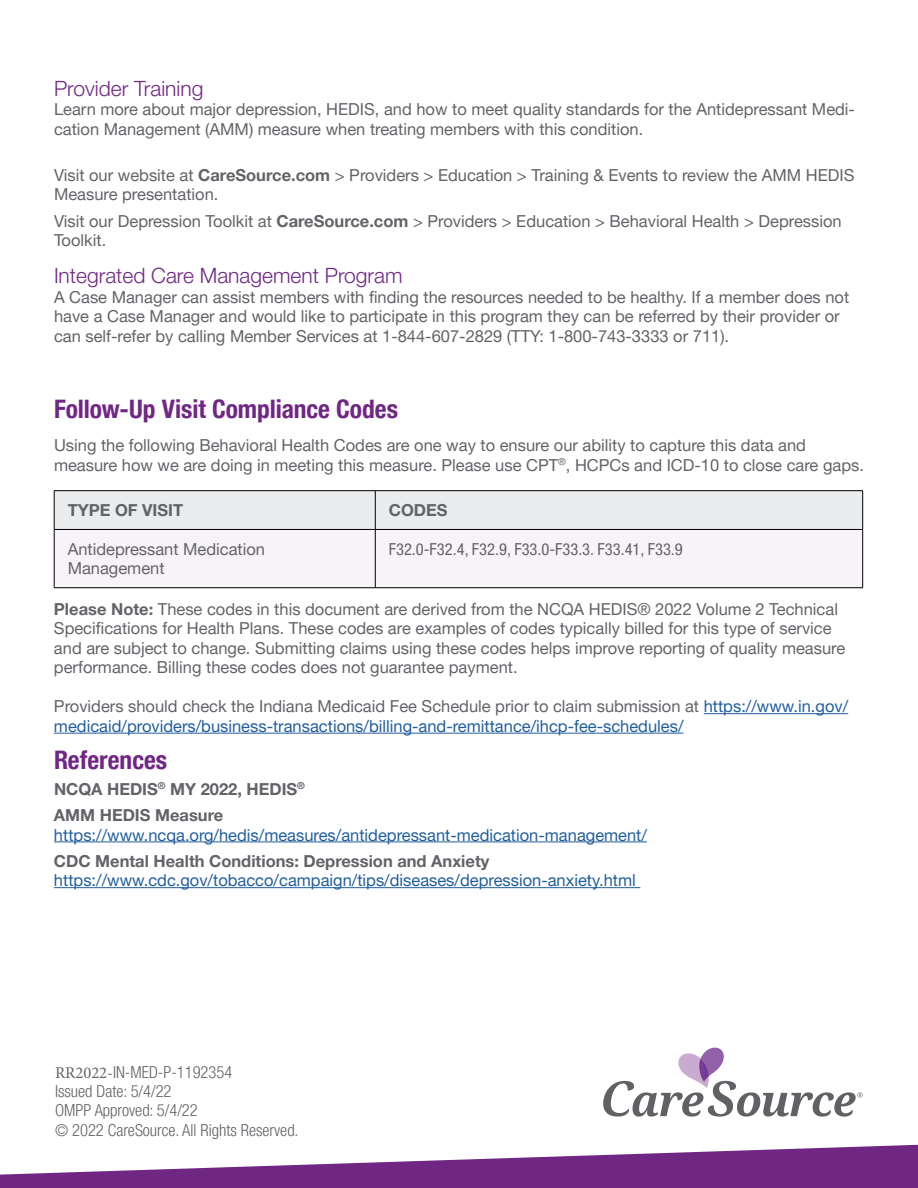
<style>
.page{position:relative;width:918px;height:1188px;background:#fff}
.page>*{position:absolute;margin:0;border:0;box-sizing:border-box;transform-origin:0 0}
.t1{font:700 condensed 25.5px "Helvetica Neue LT Pro";color:#702784}
.t2{font:300 21px "Helvetica Neue LT Pro";color:#702784}
.t3{font:16.5px/19.5px "Helvetica Neue LT Pro";color:#626368}
.t4{font:16.5px/19.5px "Helvetica Neue LT Pro";color:#215e9e}
.t5{font:700 16.5px/26.2px "Helvetica Neue LT Pro";color:#626368}
.t6{font:300 condensed 16.5px/19.5px "Helvetica Neue LT Pro";color:#626368}
.t7{font:condensed 16.5px "Helvetica Neue LT Pro";color:#626368}
.s1{font-weight:700}
.s2{color:#626368}
.s3{font-family:"Minion Pro";font-weight:400;font-stretch:normal}
</style>
<div class="page">
<svg style="left:603px;top:1048px;width:260px;height:69px"></svg>
<svg style="left:0;top:1145px;width:918px;height:43px"></svg>
<hr style="left:704px;top:713px;width:144px;height:1px;background:#215e9e">
<hr style="left:54px;top:733px;width:630px;height:1px;background:#215e9e">
<hr style="left:54px;top:842px;width:593px;height:1px;background:#215e9e">
<hr style="left:54px;top:887px;width:586px;height:1px;background:#215e9e">
<div style="left:55px;top:491px;width:807px;height:38px;background:#ebeced"></div>
<div style="left:55px;top:530px;width:807px;height:57px;background:#f7f3f9"></div>
<hr style="left:54px;top:490px;width:321px;height:1px;background:#000">
<hr style="left:54px;top:491px;width:1px;height:38px;background:#000">
<hr style="left:375px;top:490px;width:488px;height:1px;background:#000">
<hr style="left:375px;top:491px;width:1px;height:38px;background:#000">
<hr style="left:862px;top:491px;width:1px;height:38px;background:#000">
<hr style="left:54px;top:529px;width:321px;height:1px;background:#000">
<hr style="left:54px;top:530px;width:1px;height:58px;background:#000">
<hr style="left:375px;top:529px;width:488px;height:1px;background:#000">
<hr style="left:375px;top:530px;width:1px;height:58px;background:#000">
<hr style="left:862px;top:530px;width:1px;height:58px;background:#000">
<hr style="left:54px;top:587px;width:321px;height:1px;background:#000">
<hr style="left:375px;top:587px;width:488px;height:1px;background:#000">
<p class="t2" style="left:54px;top:76px;width:151px">Provider Training</p>
<p class="t3" style="left:54px;top:99px;width:803px">Learn more about major depression, HEDIS, and how to meet quality standards for the Antidepressant Medi&shy;cation Management (AMM) measure when treating members with this condition.</p>
<p class="t3" style="left:54px;top:165px;width:802px">Visit our website at <span class="s1">CareSource.com</span> &gt; Providers &gt; Education &gt; Training &amp; Events to review the AMM HEDIS<br>Measure presentation.</p>
<p class="t3" style="left:54px;top:210px;width:789px">Visit our Depression Toolkit at <span class="s1">CareSource.com</span> &gt; Providers &gt; Education &gt; Behavioral Health &gt; Depression<br>Toolkit.</p>
<p class="t2" style="left:54px;top:263px;width:350px">Integrated Care Management Program</p>
<p class="t3" style="left:54px;top:287px;width:797px">A Case Manager can assist members with finding the resources needed to be healthy. If a member does not have a Case Manager and would like to participate in this program they can be referred by their provider or can self-refer by calling Member Services at 1-844-607-2829 (TTY: 1-800-743-3333 or 711).</p>
<h1 class="t1" style="left:54px;top:394px;width:346px">Follow-Up Visit Compliance Codes</h1>
<p class="t3" style="left:54px;top:435px;width:811px">Using the following Behavioral Health Codes are one way to ensure our ability to capture this data and measure how we are doing in meeting this measure. Please use CPT<sup>®</sup>, HCPCs and ICD-10 to close care gaps.</p>
<p class="t5" style="left:68px;top:497px;width:117px">TYPE OF VISIT</p>
<p class="t5" style="left:389px;top:497px;width:60px">CODES</p>
<p class="t3" style="left:68px;top:539px;width:199px">Antidepressant Medication<br>Management</p>
<p class="t7" style="left:389px;top:539px;width:296px">F32.0-F32.4, F32.9, F33.0-F33.3. F33.41, F33.9</p>
<p class="t3" style="left:54px;top:599px;width:793px"><span class="s1">Please Note:</span> These codes in this document are derived from the NCQA HEDIS® 2022 Volume 2 Technical Specifications for Health Plans. These codes are examples of codes typically billed for this type of service and are subject to change. Submitting claims using these codes helps improve reporting of quality measure performance. Billing these codes does not guarantee payment.</p>
<p class="t4" style="left:54px;top:696px;width:796px"><span class="s2">Providers should check the Indiana Medicaid Fee Schedule prior to claim submission at</span> https://www.in.gov/ medicaid/providers/business-transactions/billing-and-remittance/ihcp-fee-schedules/</p>
<h1 class="t1" style="left:54px;top:744px;width:115px">References</h1>
<p class="t5" style="left:54px;top:776px;width:253px">NCQA HEDIS<sup>®</sup> MY 2022, HEDIS<sup>®<br></sup>AMM HEDIS Measure</p>
<p class="t4" style="left:54px;top:825px;width:595px">https://www.ncqa.org/hedis/measures/antidepressant-medication-management/</p>
<p class="t5" style="left:54px;top:848px;width:437px">CDC Mental Health Conditions: Depression and Anxiety</p>
<p class="t4" style="left:54px;top:870px;width:583px">https://www.cdc.gov/tobacco/campaign/tips/diseases/depression-anxiety.html</p>
<p class="t6" style="left:55px;top:1062px;width:245px"><span class="s3">RR2022-</span>IN-MED-P-1192354<br>Issued Date: 5/4/22<br>OMPP Approved: 5/4/22<br>© 2022 CareSource. All Rights Reserved.</p>
</div>
